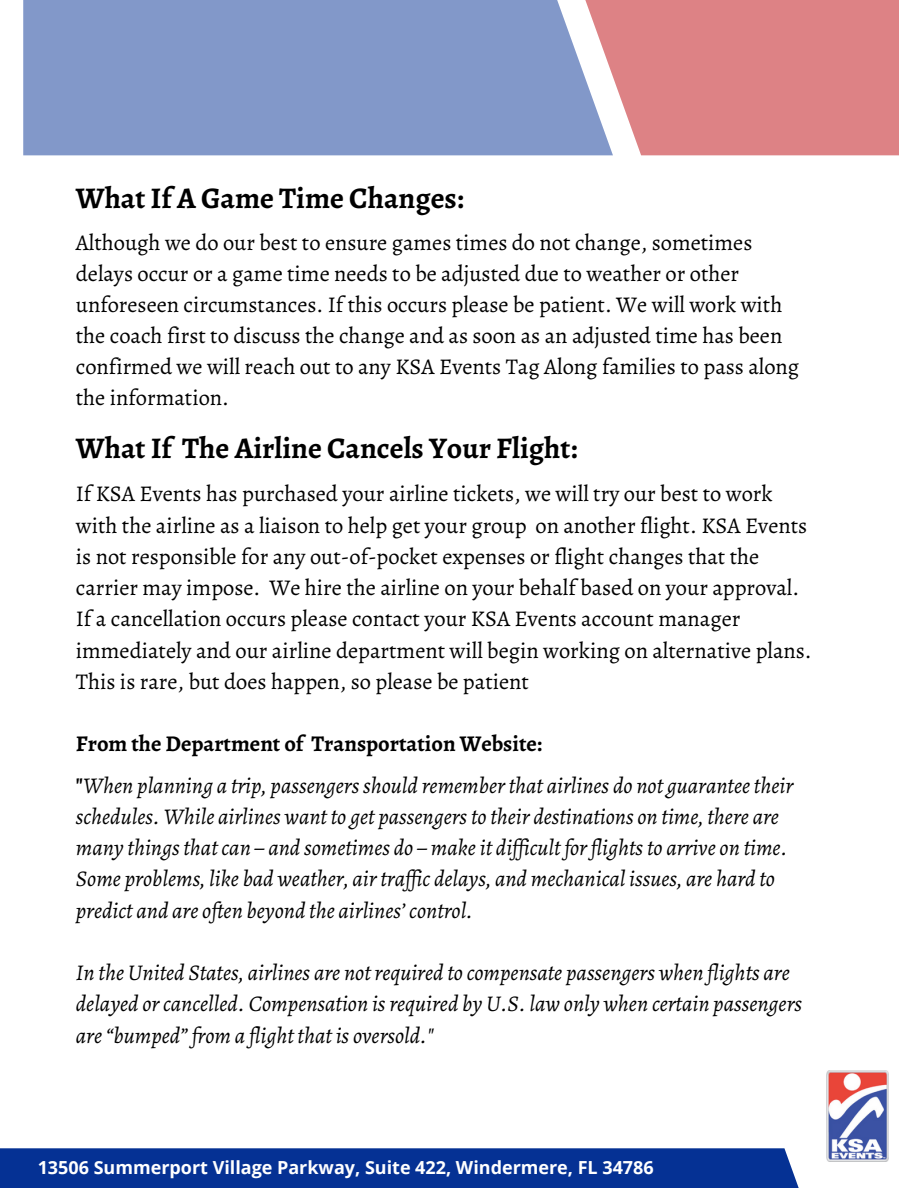
<style>
.page{position:relative;width:918px;height:1188px;background:#fff}
.page>*{position:absolute;margin:0;border:0;box-sizing:border-box;transform-origin:0 0}
.t1{font:700 30px "Alegreya";color:#000}
.t2{font:22.5px/31.2px "Alegreya";color:#000}
.t3{font:italic 22.5px/31.2px "Alegreya";color:#000}
.t4{font:700 22.5px "Alegreya";color:#000}
.t5{font:700 18px "Open Sans";color:#fff}
.s1{font-weight:700;font-style:normal}
</style>
<div class="page">
<div style="left:23px;top:0;width:557px;height:155px;background:#8298c9"></div>
<svg style="left:580px;top:0;width:319px;height:155px;fill:#dd8285"></svg>
<img style="left:826px;top:1070px;width:62px;height:91px">
<div style="left:0;top:1148px;width:813px;height:40px;background:#053194"></div>
<h1 class="t1" style="left:76px;top:178px;width:390px">What If A Game Time Changes:</h1>
<h3 class="t2" style="left:76px;top:227px;width:725px">Although we do our best to ensure games times do not change, sometimes delays occur or a game time needs to be adjusted due to weather or other unforeseen circumstances. If this occurs please be patient. We will work with the coach first to discuss the change and as soon as an adjusted time has been confirmed we will reach out to any KSA Events Tag Along families to pass along the information.</h3>
<h2 class="t1" style="left:76px;top:427px;width:503px">What If The Airline Cancels Your Flight:</h2>
<h3 class="t2" style="left:76px;top:478px;width:737px">If KSA Events has purchased your airline tickets, we will try our best to work with the airline as a liaison to help get your group on another flight. KSA Events is not responsible for any out-of-pocket expenses or flight changes that the carrier may impose. We hire the airline on your behalf based on your approval.<br>If a cancellation occurs please contact your KSA Events account manager immediately and our airline department will begin working on alternative plans.<br>This is rare, but does happen, so please be patient</h3>
<h3 class="t4" style="left:76px;top:729px;width:468px">From the Department of Transportation Website:</h3>
<p class="t3" style="left:76px;top:770px;width:719px"><span class="s1">"</span>When planning a trip, passengers should remember that airlines do not guarantee their schedules. While airlines want to get passengers to their destinations on time, there are many things that can – and sometimes do – make it dif icult forflights to arrive on time.<br>Some problems, like bad weather, air traf ic delays, and mechanical issues, are hard to predict and are often beyond the airlines’ control.</p>
<p class="t3" style="left:76px;top:957px;width:728px">In the United States, airlines are not required to compensate passengers when flights are delayed or cancelled. Compensation is required by U.S. law only when certain passengers are “bumped” from a flight that is oversold."</p>
<h1 class="t5" style="left:23px;top:1149px;width:628px">13506 Summerport Village Parkway, Suite 422, Winderemere, FL 34786</h1>
<h3 class="t5" style="left:38px;top:1155px;width:618px">13506 Summerport Village Parkway, Suite 422, Windermere, FL 34786</h3>
</div>
